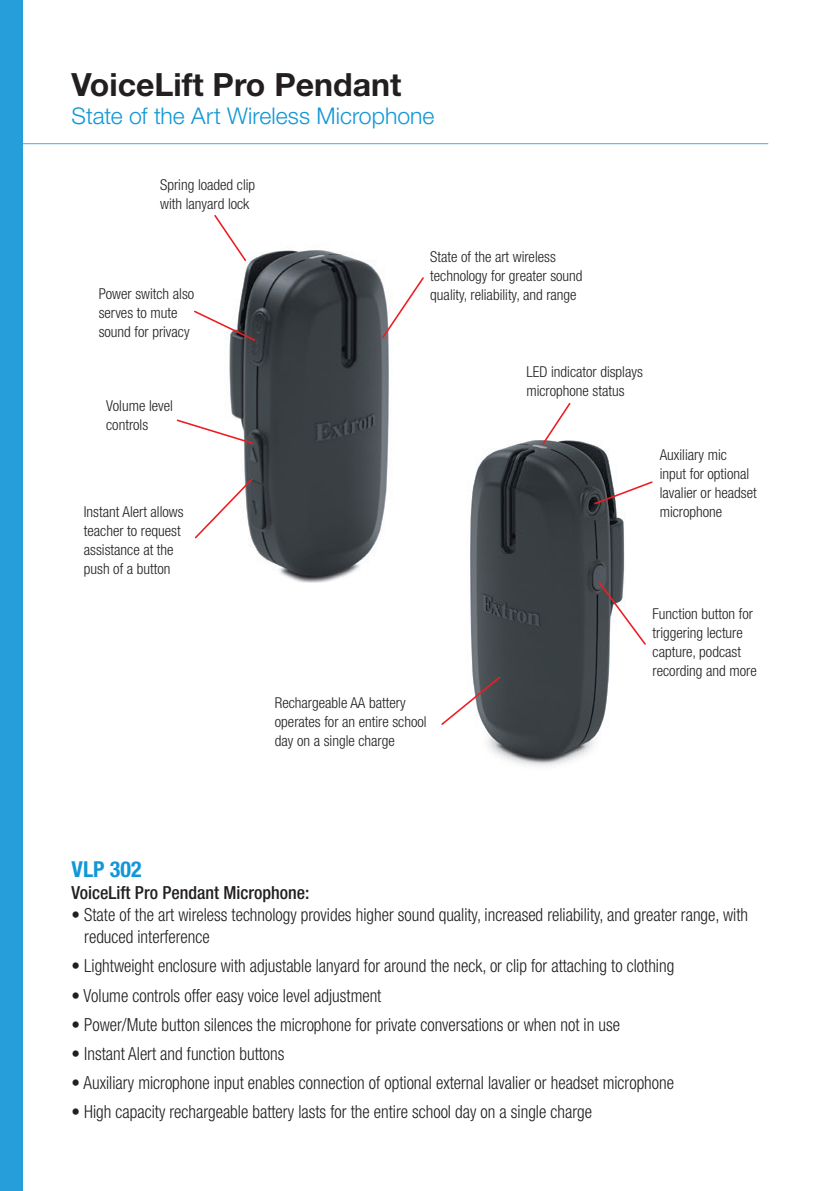
<style>
.page{position:relative;width:840px;height:1191px;background:#fff}
.page>*{position:absolute;margin:0;border:0;box-sizing:border-box;transform-origin:0 0}
.t1{font:700 32px "Helvetica Neue LT Std";color:#231f20}
.subhead{font:300 23px "Helvetica Neue LT Std";color:#1197d6}
.standard_subhead{font:700 condensed 22px "Helvetica Neue LT Std";color:#1197d6}
.unique_features_body{font:300 condensed 18px/22px "Helvetica Neue LT Std";color:#231f20;scale:.95 1}
.standard_subhead-2{font:500 condensed 18px "Helvetica Neue LT Std";color:#231f20}
.t2{font:300 condensed 15px/19px "Helvetica Neue LT Std";color:#231f20}
</style>
<div class="page">
<hr style="left:0;top:143px;width:767px;height:1px;background:#1197d6">
<div style="left:0;top:0;width:23px;height:1191px;background:#259ed9"></div>
<img style="left:229px;top:250px;width:160px;height:332px">
<img style="left:470px;top:440px;width:155px;height:326px">
<svg style="left:214px;top:215px;width:33px;height:48px"></svg>
<svg style="left:380px;top:276px;width:44px;height:63px"></svg>
<svg style="left:540px;top:403px;width:31px;height:43px"></svg>
<svg style="left:441px;top:675px;width:60px;height:51px"></svg>
<svg style="left:592px;top:480px;width:61px;height:25px"></svg>
<svg style="left:596px;top:580px;width:50px;height:66px"></svg>
<svg style="left:194px;top:309px;width:63px;height:33px"></svg>
<svg style="left:194px;top:477px;width:60px;height:63px"></svg>
<svg style="left:176px;top:418px;width:78px;height:27px"></svg>
<p class="t1" style="left:71px;top:65px;width:331px">VoiceLift Pro Pendant</p>
<p class="subhead" style="left:71px;top:102px;width:364px">State of the Art Wireless Microphone</p>
<p class="t2" style="left:160px;top:175px;width:96px">Spring loaded clip with lanyard lock</p>
<p class="t2" style="left:99px;top:284px;width:97px">Power switch also serves to mute sound for privacy</p>
<p class="t2" style="left:106px;top:396px;width:68px">Volume level controls</p>
<p class="t2" style="left:84px;top:502px;width:101px">Instant Alert allows teacher to request assistance at the push of a button</p>
<p class="t2" style="left:430px;top:247px;width:154px">State of the art wireless technology for greater sound quality, reliability, and range</p>
<p class="t2" style="left:526px;top:362px;width:118px">LED indicator displays microphone status</p>
<p class="t2" style="left:659px;top:445px;width:98px">Auxiliary mic input for optional lavalier or headset microphone</p>
<p class="t2" style="left:275px;top:693px;width:153px">Rechargeable AA battery operates for an entire school day on a single charge</p>
<p class="t2" style="left:652px;top:604px;width:106px">Function button for triggering lecture capture, podcast recording and more</p>
<p class="standard_subhead" style="left:72px;top:856px;width:71px">VLP 302</p>
<p class="standard_subhead-2" style="left:72px;top:882px;width:239px">VoiceLift Pro Pendant Microphone:</p>
<p class="unique_features_body" style="left:84px;top:903px;width:700px;text-indent:-13px">• State of the art wireless technology provides higher sound quality, increased reliability, and greater range, with reduced interference</p>
<p class="unique_features_body" style="left:72px;top:954px;width:635px">• Lightweight enclosure with adjustable lanyard for around the neck, or clip for attaching to clothing</p>
<p class="unique_features_body" style="left:72px;top:984px;width:327px">• Volume controls offer easy voice level adjustment</p>
<p class="unique_features_body" style="left:72px;top:1013px;width:578px">• Power/Mute button silences the microphone for private conversations or when not in use</p>
<p class="unique_features_body" style="left:72px;top:1042px;width:225px">• Instant Alert and function buttons</p>
<p class="unique_features_body" style="left:72px;top:1071px;width:635px">• Auxiliary microphone input enables connection of optional external lavalier or headset microphone</p>
<p class="unique_features_body" style="left:72px;top:1100px;width:549px">• High capacity rechargeable battery lasts for the entire school day on a single charge</p>
</div>
